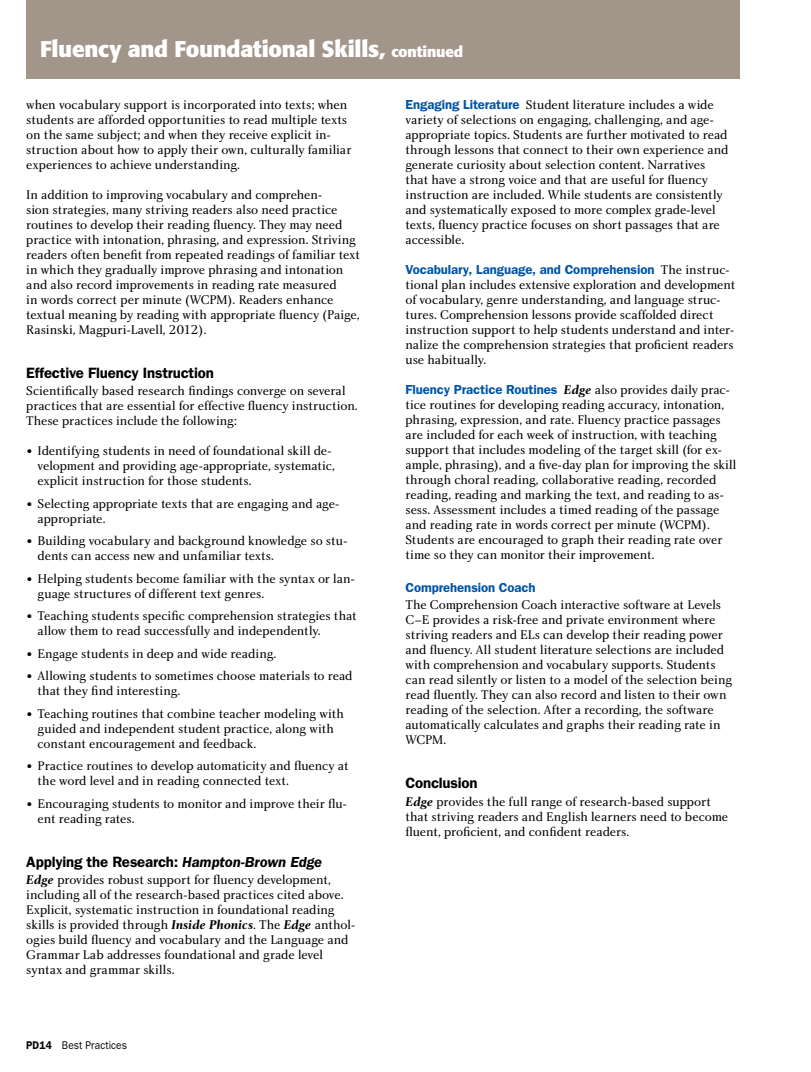
<style>
.page{position:relative;width:811px;height:1072px;background:#fff}
.page>*{position:absolute;margin:0;border:0;box-sizing:border-box;transform-origin:0 0}
.t1{font:700 22.5px "Formata";letter-spacing:-.015em;color:#fff}
.t2{font:600 15px "Franklin Gothic LT";letter-spacing:-.01em;color:#000}
.t3{font:13.12px/15px "Charlotte Book Plain";letter-spacing:-.01em;color:#000}
.t4{font:11.25px "Franklin Gothic LT";letter-spacing:.01em;color:#000;scale:.9 1}
.s1{font-size:15px}
.s2{font-family:"Franklin Gothic LT";font-weight:800;font-size:11.25px}
.s3{font-style:italic}
.s4{font-family:"Charlotte Bold Italic Plain"}
.s5{font-weight:600}
.s6{font-family:"Franklin Gothic LT";font-weight:600;color:#0054a6}
</style>
<div class="page">
<div style="left:26px;top:0;width:713px;height:79px;background:#a2958a"></div>
<p class="t1" style="left:40px;top:35px;width:424px">Fluency and Foundational Skills, <span class="s1">continued</span></p>
<p class="t3" style="left:26px;top:97px;width:326px">when vocabulary support is incorporated into texts; when students are afforded opportunities to read multiple texts on the same subject; and when they receive explicit in&shy;struction about how to apply their own, culturally familiar experiences to achieve understanding.</p>
<p class="t3" style="left:26px;top:187px;width:335px">In addition to improving vocabulary and comprehen-<br>sion strategies, many striving readers also need practice routines to develop their reading fluency. They may need practice with intonation, phrasing, and expression. Striving readers often benefit from repeated readings of familiar text in which they gradually improve phrasing and intonation and also record improvements in reading rate measured<br>in words correct per minute (WCPM). Readers enhance textual meaning by reading with appropriate fluency (Paige, Rasinski, Magpuri-Lavell, 2012).</p>
<p class="t2" style="left:26px;top:364px;width:189px">Effective Fluency Instruction</p>
<p class="t3" style="left:26px;top:383px;width:333px">Scientifically based research findings converge on several practices that are essential for effective fluency instruction.<br>These practices include the following:</p>
<p class="t3" style="left:38px;top:443px;width:299px;text-indent:-11px"><span class="s2">•</span> Identifying students in need of foundational skill de&shy;velopment and providing age-appropriate, systematic, explicit instruction for those students.</p>
<p class="t3" style="left:38px;top:496px;width:303px;text-indent:-11px"><span class="s2">•</span> Selecting appropriate texts that are engaging and age&shy;appropriate.</p>
<p class="t3" style="left:38px;top:533px;width:311px;text-indent:-11px"><span class="s2">•</span> Building vocabulary and background knowledge so stu&shy;dents can access new and unfamiliar texts.</p>
<p class="t3" style="left:38px;top:571px;width:319px;text-indent:-11px"><span class="s2">•</span> Helping students become familiar with the syntax or lan&shy;guage structures of different text genres.</p>
<p class="t3" style="left:38px;top:608px;width:320px;text-indent:-11px"><span class="s2">•</span> Teaching students specific comprehension strategies that allow them to read successfully and independently.</p>
<p class="t3" style="left:26px;top:646px;width:251px"><span class="s2">•</span> Engage students in deep and wide reading.</p>
<p class="t3" style="left:38px;top:668px;width:316px;text-indent:-11px"><span class="s2">•</span> Allowing students to sometimes choose materials to read that they find interesting.</p>
<p class="t3" style="left:38px;top:706px;width:308px;text-indent:-11px"><span class="s2">•</span> Teaching routines that combine teacher modeling with guided and independent student practice, along with constant encouragement and feedback.</p>
<p class="t3" style="left:38px;top:758px;width:312px;text-indent:-11px"><span class="s2">•</span> Practice routines to develop automaticity and fluency at the word level and in reading connected text.</p>
<p class="t3" style="left:38px;top:796px;width:311px;text-indent:-11px"><span class="s2">•</span> Encouraging students to monitor and improve their flu&shy;ent reading rates.</p>
<p class="t2" style="left:26px;top:852px;width:297px">Applying the Research: <span class="s3">Hampton-Brown Edge</span></p>
<p class="t3" style="left:26px;top:872px;width:330px"><span class="s4">Edge</span> provides robust support for fluency development, including all of the research-based practices cited above.<br>Explicit, systematic instruction in foundational reading skills is provided through <span class="s4">Inside Phonics</span>. The <span class="s4">Edge</span> anthol&shy;ogies build fluency and vocabulary and the Language and Grammar Lab addresses foundational and grade level syntax and grammar skills.</p>
<p class="t4" style="left:26px;top:1039px;width:113px"><span class="s5">PD14</span> Best Practices</p>
<p class="t3" style="left:405px;top:97px;width:324px"><span class="s6">Engaging Literature</span> Student literature includes a wide variety of selections on engaging, challenging, and age&shy;appropriate topics. Students are further motivated to read through lessons that connect to their own experience and generate curiosity about selection content. Narratives that have a strong voice and that are useful for fluency instruction are included. While students are consistently and systematically exposed to more complex grade-level texts, fluency practice focuses on short passages that are accessible.</p>
<p class="t3" style="left:405px;top:262px;width:331px"><span class="s6">Vocabulary, Language, and Comprehension</span> The instruc&shy;tional plan includes extensive exploration and development of vocabulary, genre understanding, and language struc&shy;tures. Comprehension lessons provide scaffolded direct instruction support to help students understand and inter&shy;nalize the comprehension strategies that proficient readers use habitually.</p>
<p class="t3" style="left:405px;top:382px;width:332px"><span class="s6">Fluency Practice Routines</span> <span class="s4">Edge</span> also provides daily prac&shy;tice routines for developing reading accuracy, intonation, phrasing, expression, and rate. Fluency practice passages are included for each week of instruction, with teaching support that includes modeling of the target skill (for ex&shy;ample, phrasing), and a five-day plan for improving the skill through choral reading, collaborative reading, recorded reading, reading and marking the text, and reading to as&shy;sess. Assessment includes a timed reading of the passage and reading rate in words correct per minute (WCPM).<br>Students are encouraged to graph their reading rate over time so they can monitor their improvement.</p>
<p class="t3" style="left:405px;top:578px;width:317px;line-height:17.5px"><span class="s6">Comprehension Coach<br></span>The Comprehension Coach interactive software at Levels</p>
<p class="t3" style="left:405px;top:612px;width:328px">C–E provides a risk-free and private environment where striving readers and ELs can develop their reading power and fluency. All student literature selections are included with comprehension and vocabulary supports. Students can read silently or listen to a model of the selection being read fluently. They can also record and listen to their own reading of the selection. After a recording, the software automatically calculates and graphs their reading rate in WCPM.</p>
<p class="t2" style="left:405px;top:774px;width:74px">Conclusion</p>
<p class="t3" style="left:405px;top:793px;width:324px"><span class="s4">Edge</span> provides the full range of research-based support that striving readers and English learners need to become fluent, proficient, and confident readers.</p>
</div>
